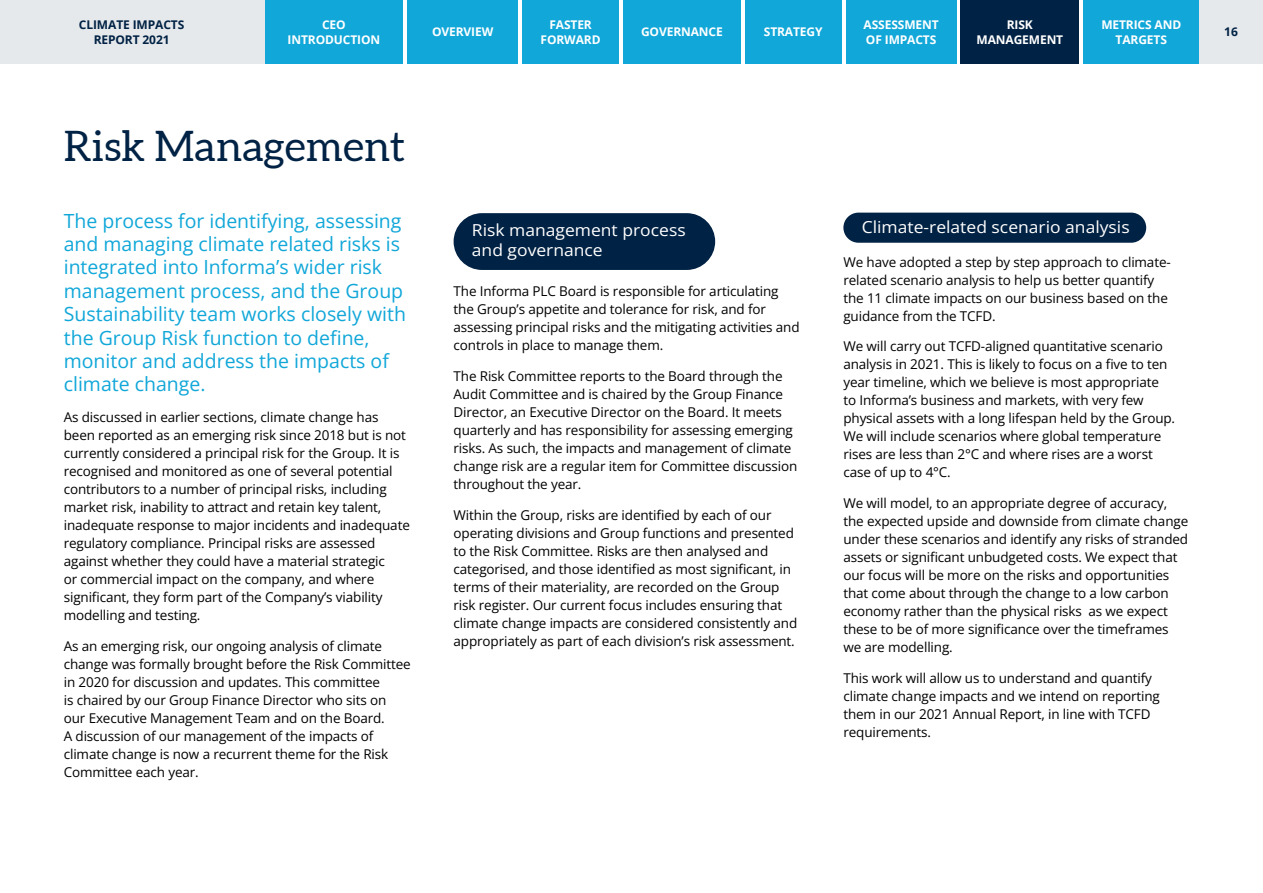
<style>
.page{position:relative;width:1263px;height:893px;background:#fff}
.page>*{position:absolute;margin:0;border:0;box-sizing:border-box;transform-origin:0 0}
.t1{font:42px "Aleo";color:#024}
.t2{font:19.5px/23.4px "Open Sans";color:#11a7d9}
.t3{font:16.5px/19.8px "Open Sans";color:#fff;scale:1.06 1}
.t4{font:13.5px/18px "Open Sans";letter-spacing:-.01em;color:#000}
.t5{font:700 12px/14.4px "Open Sans";letter-spacing:-.01em;color:#fff;text-align:center}
.t6{font:700 12px/14.4px "Open Sans";letter-spacing:-.01em;color:#024;text-align:center}
</style>
<div class="page">
<div style="left:1083px;top:0;width:116px;height:64px;background:#11a7d9"></div>
<div style="left:1199px;top:0;width:64px;height:64px;background:#e6e9ec"></div>
<div style="left:265px;top:0;width:138px;height:64px;background:#11a7d9"></div>
<div style="left:0;top:0;width:265px;height:64px;background:#e6e9ec"></div>
<div style="left:745px;top:0;width:97px;height:64px;background:#11a7d9"></div>
<div style="left:846px;top:0;width:110px;height:64px;background:#11a7d9"></div>
<div style="left:623px;top:0;width:117px;height:64px;background:#11a7d9"></div>
<div style="left:407px;top:0;width:111px;height:64px;background:#11a7d9"></div>
<div style="left:961px;top:0;width:118px;height:64px;background:#024"></div>
<div style="left:522px;top:0;width:97px;height:64px;background:#11a7d9"></div>
<div style="left:454px;top:213px;width:261px;height:57px;background:#024;border-radius:28px"></div>
<div style="left:843px;top:213px;width:303px;height:30px;background:#024;border-radius:15px"></div>
<p class="t6" style="left:79px;top:17px;width:107px">CLIMATE IMPACTS<br>REPORT 2021</p>
<p class="t5" style="left:764px;top:25px;width:60px">STRATEGY</p>
<p class="t5" style="left:864px;top:17px;width:77px;text-align:left">ASSESSMENT<br>OF IMPACTS</p>
<p class="t5" style="left:288px;top:17px;width:94px">CEO<br>INTRODUCTION</p>
<p class="t5" style="left:432px;top:25px;width:63px">OVERVIEW</p>
<p class="t5" style="left:976px;top:17px;width:88px">RISK<br>MANAGEMENT</p>
<p class="t5" style="left:541px;top:17px;width:62px">FASTER<br>FORWARD</p>
<p class="t5" style="left:1101px;top:17px;width:81px">METRICS AND<br>TARGETS</p>
<p class="t5" style="left:641px;top:25px;width:83px">GOVERNANCE</p>
<p class="t1" style="left:64px;top:122px;width:343px">Risk Management</p>
<p class="t2" style="left:64px;top:208px;width:344px">The process for identifying, assessing and managing climate related risks is integrated into Informa’s wider risk management process, and the Group Sustainability team works closely with</p>
<p class="t2" style="left:64px;top:325px;width:307px">the Group Risk function to define,</p>
<p class="t2" style="left:64px;top:349px;width:327px">monitor and address the impacts of climate change.</p>
<p class="t4" style="left:64px;top:408px;width:316px">As discussed in earlier sections, climate change has</p>
<p class="t4" style="left:64px;top:426px;width:344px">been reported as an emerging risk since 2018 but is not</p>
<p class="t4" style="left:64px;top:444px;width:337px">currently considered a principal risk for the Group. It is recognised and monitored as one of several potential contributors to a number of principal risks, including market risk, inability to attract and retain key talent,</p>
<p class="t4" style="left:64px;top:516px;width:348px">inadequate response to major incidents and inadequate regulatory compliance. Principal risks are assessed</p>
<p class="t4" style="left:64px;top:552px;width:323px">against whether they could have a material strategic or commercial impact on the company, and where</p>
<p class="t4" style="left:64px;top:588px;width:320px">significant, they form part of the Company’s viability</p>
<p class="t4" style="left:64px;top:606px;width:138px">modelling and testing.</p>
<p class="t4" style="left:64px;top:637px;width:349px">As an emerging risk, our ongoing analysis of climate change was formally brought before the Risk Committee</p>
<p class="t4" style="left:64px;top:673px;width:324px">in 2020 for discussion and updates. This committee is chaired by our Group Finance Director who sits on our Executive Management Team and on the Board.</p>
<p class="t4" style="left:64px;top:727px;width:326px">A discussion of our management of the impacts of climate change is now a recurrent theme for the Risk<br>Committee each year.</p>
<p class="t3" style="left:472px;top:220px;width:203px">Risk management process and governance</p>
<p class="t4" style="left:454px;top:282px;width:326px">The Informa PLC Board is responsible for articulating</p>
<p class="t4" style="left:454px;top:300px;width:348px">the Group’s appetite and tolerance for risk, and for assessing principal risks and the mitigating activities and controls in place to manage them.</p>
<p class="t4" style="left:454px;top:367px;width:331px">The Risk Committee reports to the Board through the<br>Audit Committee and is chaired by the Group Finance</p>
<p class="t4" style="left:454px;top:403px;width:330px">Director, an Executive Director on the Board. It meets</p>
<p class="t4" style="left:454px;top:421px;width:345px">quarterly and has responsibility for assessing emerging risks. As such, the impacts and management of climate change risk are a regular item for Committee discussion throughout the year.</p>
<p class="t4" style="left:454px;top:506px;width:319px">Within the Group, risks are identified by each of our</p>
<p class="t4" style="left:454px;top:524px;width:342px">operating divisions and Group functions and presented to the Risk Committee. Risks are then analysed and</p>
<p class="t4" style="left:454px;top:560px;width:339px">categorised, and those identified as most significant, in</p>
<p class="t4" style="left:454px;top:578px;width:345px">terms of their materiality, are recorded on the Group risk register. Our current focus includes ensuring that climate change impacts are considered consistently and appropriately as part of each division’s risk assessment.</p>
<p class="t3" style="left:862px;top:217px;width:254px">Climate-related scenario analysis</p>
<p class="t4" style="left:843px;top:252px;width:329px">We have adopted a step by step approach to climate-</p>
<p class="t4" style="left:843px;top:270px;width:326px">related scenario analysis to help us better quantify the 11 climate impacts on our business based on the</p>
<p class="t4" style="left:843px;top:306px;width:154px">guidance from the TCFD.</p>
<p class="t4" style="left:843px;top:337px;width:325px">We will carry out TCFD-aligned quantitative scenario analysis in 2021. This is likely to focus on a five to ten</p>
<p class="t4" style="left:843px;top:373px;width:333px">year timeline, which we believe is most appropriate<br>to Informa’s business and markets, with very few physical assets with a long lifespan held by the Group.</p>
<p class="t4" style="left:843px;top:427px;width:319px">We will include scenarios where global temperature rises are less than 2°C and where rises are a worst case of up to 4°C.</p>
<p class="t4" style="left:843px;top:494px;width:325px">We will model, to an appropriate degree of accuracy,</p>
<p class="t4" style="left:843px;top:512px;width:346px">the expected upside and downside from climate change under these scenarios and identify any risks of stranded</p>
<p class="t4" style="left:843px;top:548px;width:336px">assets or significant unbudgeted costs. We expect that</p>
<p class="t4" style="left:843px;top:566px;width:327px;text-align:justify">our focus will be more on the risks and opportunities that come about through the change to a low carbon economy rather than the physical risks as we expect</p>
<p class="t4" style="left:843px;top:620px;width:327px">these to be of more significance over the timeframes</p>
<p class="t4" style="left:843px;top:638px;width:111px">we are modelling.</p>
<p class="t4" style="left:843px;top:669px;width:318px">This work will allow us to understand and quantify climate change impacts and we intend on reporting</p>
<p class="t4" style="left:843px;top:705px;width:309px">them in our 2021 Annual Report, in line with TCFD</p>
<p class="t4" style="left:843px;top:723px;width:89px">requirements.</p>
<p class="t6" style="left:1224px;top:25px;width:15px">16</p>
</div>
